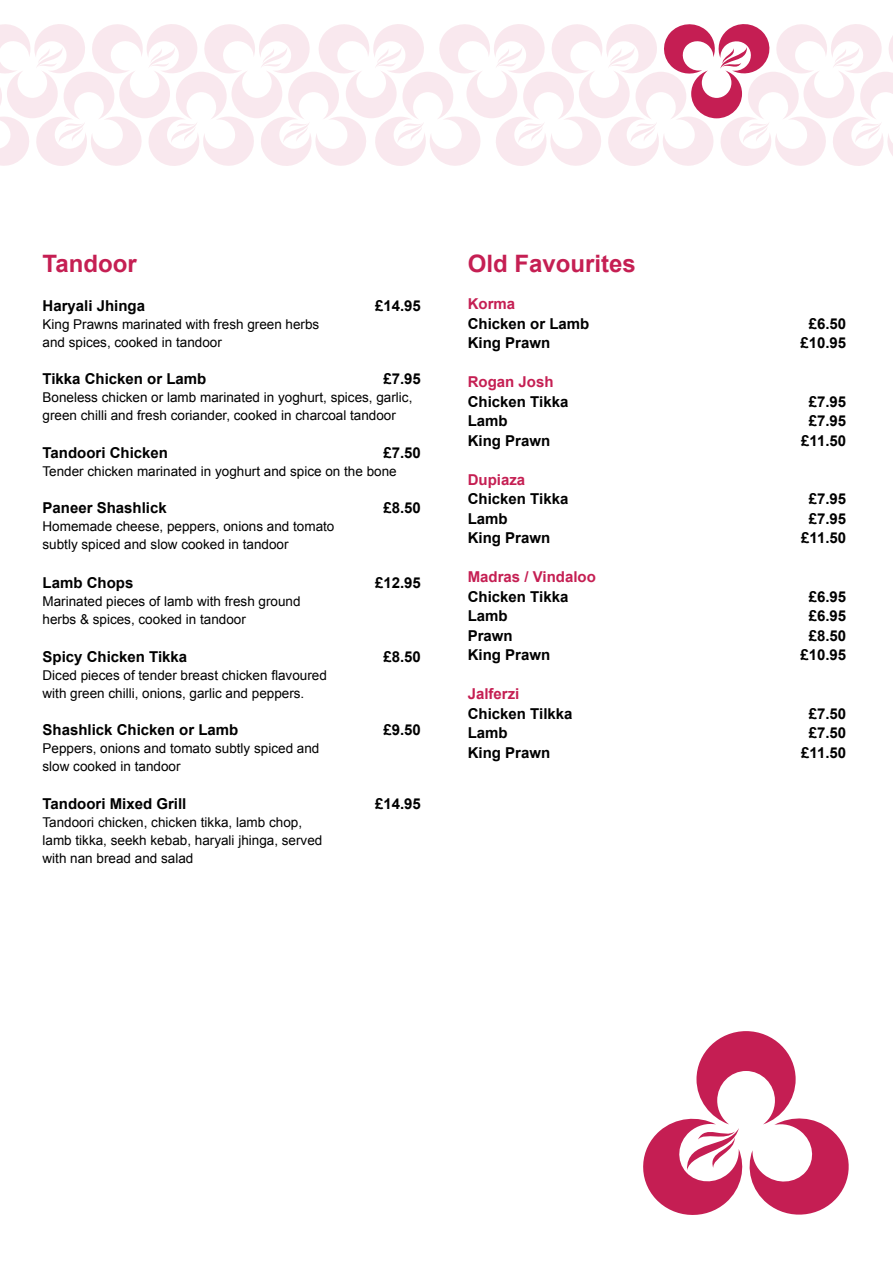
<style>
.page{position:relative;width:893px;height:1263px;background:#fff}
.page>*{position:absolute;margin:0;border:0;box-sizing:border-box;transform-origin:0 0}
.t1{font:700 24px "Arial";color:#c51f53}
.t2{font:700 15px "Arial";color:#000}
.t3{font:700 15px "Arial";color:#c51f53}
.t4{font:13.5px/18px "Arial";color:#000}
</style>
<div class="page">
<svg style="left:0;top:24px;width:893px;height:142px"></svg>
<svg style="left:662px;top:1205px;width:167px;height:10px"></svg>
<svg style="left:643px;top:1031px;width:206px;height:174px"></svg>
<h1 class="t1" style="left:43px;top:247px;width:96px">Tandoor</h1>
<p class="t2" style="left:43px;top:295px;width:104px">Haryali Jhinga</p>
<p class="t2" style="left:375px;top:295px;width:47px">£14.95</p>
<p class="t4" style="left:43px;top:315px;width:278px">King Prawns marinated with fresh green herbs and spices, cooked in tandoor</p>
<p class="t2" style="left:43px;top:369px;width:165px">Tikka Chicken or Lamb</p>
<p class="t2" style="left:383px;top:369px;width:39px">£7.95</p>
<p class="t4" style="left:43px;top:388px;width:371px">Boneless chicken or lamb marinated in yoghurt, spices, garlic, green chilli and fresh coriander, cooked in charcoal tandoor</p>
<p class="t2" style="left:43px;top:442px;width:127px">Tandoori Chicken</p>
<p class="t2" style="left:383px;top:442px;width:39px">£7.50</p>
<p class="t4" style="left:43px;top:462px;width:356px">Tender chicken marinated in yoghurt and spice on the bone</p>
<p class="t2" style="left:43px;top:498px;width:126px">Paneer Shashlick</p>
<p class="t2" style="left:383px;top:498px;width:39px">£8.50</p>
<p class="t4" style="left:43px;top:517px;width:293px">Homemade cheese, peppers, onions and tomato subtly spiced and slow cooked in tandoor</p>
<p class="t2" style="left:43px;top:573px;width:92px">Lamb Chops</p>
<p class="t2" style="left:375px;top:573px;width:47px">£12.95</p>
<p class="t4" style="left:43px;top:592px;width:260px">Marinated pieces of lamb with fresh ground herbs &amp; spices, cooked in tandoor</p>
<p class="t2" style="left:43px;top:646px;width:146px">Spicy Chicken Tikka</p>
<p class="t2" style="left:383px;top:646px;width:39px">£8.50</p>
<p class="t4" style="left:43px;top:666px;width:286px">Diced pieces of tender breast chicken flavoured with green chilli, onions, garlic and peppers.</p>
<p class="t2" style="left:43px;top:720px;width:197px">Shashlick Chicken or Lamb</p>
<p class="t2" style="left:383px;top:720px;width:39px">£9.50</p>
<p class="t4" style="left:43px;top:739px;width:278px">Peppers, onions and tomato subtly spiced and slow cooked in tandoor</p>
<p class="t2" style="left:43px;top:793px;width:145px">Tandoori Mixed Grill</p>
<p class="t2" style="left:375px;top:793px;width:47px">£14.95</p>
<p class="t4" style="left:43px;top:813px;width:281px">Tandoori chicken, chicken tikka, lamb chop, lamb tikka, seekh kebab, haryali jhinga, served with nan bread and salad</p>
<h1 class="t1" style="left:468px;top:247px;width:170px">Old Favourites</h1>
<p class="t3" style="left:468px;top:294px;width:49px">Korma</p>
<p class="t2" style="left:468px;top:313px;width:123px">Chicken or Lamb</p>
<p class="t2" style="left:809px;top:313px;width:39px">£6.50</p>
<p class="t2" style="left:468px;top:333px;width:84px">King Prawn</p>
<p class="t2" style="left:800px;top:333px;width:47px">£10.95</p>
<p class="t3" style="left:468px;top:372px;width:87px">Rogan Josh</p>
<p class="t2" style="left:468px;top:391px;width:102px">Chicken Tikka</p>
<p class="t2" style="left:809px;top:391px;width:39px">£7.95</p>
<p class="t2" style="left:468px;top:411px;width:42px">Lamb</p>
<p class="t2" style="left:809px;top:411px;width:39px">£7.95</p>
<p class="t2" style="left:468px;top:430px;width:84px">King Prawn</p>
<p class="t2" style="left:801px;top:430px;width:47px">£11.50</p>
<p class="t3" style="left:468px;top:469px;width:59px">Dupiaza</p>
<p class="t2" style="left:468px;top:489px;width:102px">Chicken Tikka</p>
<p class="t2" style="left:809px;top:489px;width:39px">£7.95</p>
<p class="t2" style="left:468px;top:508px;width:42px">Lamb</p>
<p class="t2" style="left:809px;top:508px;width:39px">£7.95</p>
<p class="t2" style="left:468px;top:528px;width:84px">King Prawn</p>
<p class="t2" style="left:801px;top:528px;width:47px">£11.50</p>
<p class="t3" style="left:468px;top:567px;width:130px">Madras / Vindaloo</p>
<p class="t2" style="left:468px;top:586px;width:102px">Chicken Tikka</p>
<p class="t2" style="left:809px;top:586px;width:39px">£6.95</p>
<p class="t2" style="left:468px;top:606px;width:42px">Lamb</p>
<p class="t2" style="left:809px;top:606px;width:39px">£6.95</p>
<p class="t2" style="left:468px;top:625px;width:47px">Prawn</p>
<p class="t2" style="left:809px;top:625px;width:39px">£8.50</p>
<p class="t2" style="left:468px;top:645px;width:84px">King Prawn</p>
<p class="t2" style="left:800px;top:645px;width:47px">£10.95</p>
<p class="t3" style="left:468px;top:684px;width:53px">Jalferzi</p>
<p class="t2" style="left:468px;top:703px;width:106px">Chicken Tilkka</p>
<p class="t2" style="left:809px;top:703px;width:39px">£7.50</p>
<p class="t2" style="left:468px;top:723px;width:42px">Lamb</p>
<p class="t2" style="left:809px;top:723px;width:39px">£7.50</p>
<p class="t2" style="left:468px;top:742px;width:84px">King Prawn</p>
<p class="t2" style="left:801px;top:742px;width:47px">£11.50</p>
</div>
